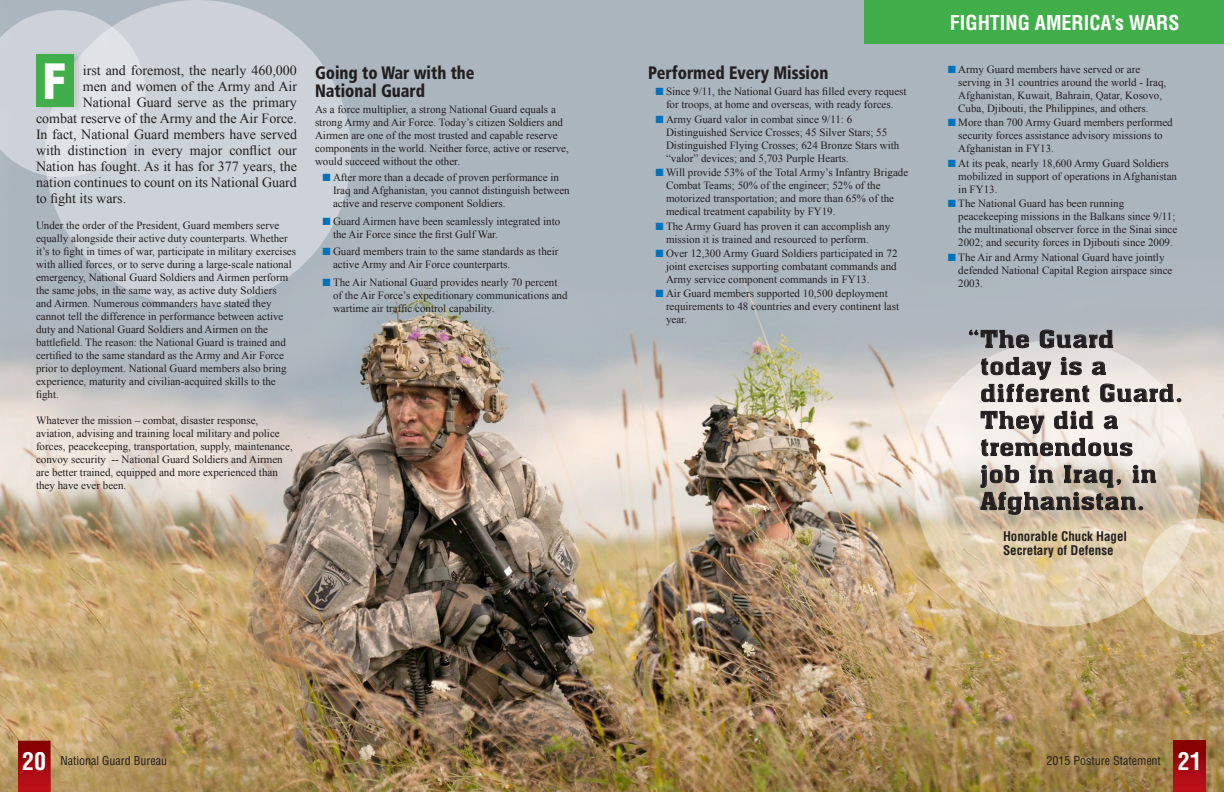
<style>
.page{position:relative;width:1224px;height:792px;background:#fff}
.page>*{position:absolute;margin:0;border:0;box-sizing:border-box;transform-origin:0 0}
.t1{font:900 condensed 47.5px "Helvetica";color:#fff}
._2__Branch_-_heading{font:24px/27px "Ache Wide Normal";letter-spacing:-.01em;color:#231f20}
.t2{font:700 condensed 20px "Helvetica";color:#fff}
._5__Body_headings{font:900 condensed 18px/18px "Frutiger";color:#231f20;scale:.9 1}
._7__Body{font:14px "Times New Roman";color:#231f20}
._9__Caption{font:700 condensed 13px "Helvetica";color:#231f20}
.t3{font:condensed 12px "Helvetica";color:#231f20}
._8__Bullets_of_body{font:11px/13px "Times New Roman";color:#231f20}
._7__Body-2{font:11px/13px "Times New Roman";color:#231f20}
.s1{font-weight:700;font-size:24px;color:#fff}
</style>
<div class="page">
<img style="left:0;top:0;width:1224px;height:792px">
<div style="left:45px;top:0;width:306px;height:307px;background:#ccd2d7;border-radius:50%"></div>
<svg style="left:914px;top:340px;width:287px;height:287px;background:#eae1d5"></svg>
<svg style="left:0;top:10px;width:145px;height:167px;background:#d2d7db"></svg>
<div style="left:1173px;top:741px;width:33px;height:51px;background:linear-gradient(to bottom,#800000,#c2121c)"></div>
<div style="left:18px;top:741px;width:33px;height:51px;background:linear-gradient(to bottom,#800000,#c2121c)"></div>
<div style="left:35px;top:49px;width:49px;height:63px;background:#231f20;opacity:.15"></div>
<div style="left:36px;top:55px;width:38px;height:52px;background:#40ae49"></div>
<div style="left:864px;top:0;width:360px;height:43px;background:#40ae49"></div>
<svg style="left:968px;top:329px;width:61px;height:20px"></svg>
<svg style="left:1039px;top:329px;width:75px;height:20px"></svg>
<svg style="left:981px;top:356px;width:201px;height:47px;background:#cac5c2"></svg>
<svg style="left:980px;top:410px;width:153px;height:47px;background:#ccc6c2"></svg>
<svg style="left:980px;top:464px;width:244px;height:171px;background:#d1bfa2"></svg>
<svg style="left:323px;top:248px;width:7px;height:7px"></svg>
<svg style="left:323px;top:278px;width:7px;height:8px"></svg>
<svg style="left:656px;top:88px;width:7px;height:7px"></svg>
<svg style="left:656px;top:115px;width:7px;height:8px"></svg>
<svg style="left:656px;top:169px;width:7px;height:7px"></svg>
<svg style="left:656px;top:222px;width:7px;height:8px"></svg>
<svg style="left:656px;top:250px;width:7px;height:7px"></svg>
<svg style="left:656px;top:290px;width:7px;height:7px"></svg>
<svg style="left:948px;top:65px;width:8px;height:8px"></svg>
<svg style="left:948px;top:119px;width:8px;height:7px"></svg>
<svg style="left:948px;top:159px;width:8px;height:8px"></svg>
<svg style="left:948px;top:200px;width:8px;height:7px"></svg>
<svg style="left:948px;top:253px;width:8px;height:8px"></svg>
<p class="t1" style="left:43px;top:51px;width:25px">F</p>
<p class="_7__Body" style="left:83px;top:61px;width:216px">irst and foremost, the nearly 460,000</p>
<p class="_7__Body" style="left:83px;top:77px;width:216px">men and women of the Army and Air</p>
<p class="_7__Body" style="left:83px;top:93px;width:216px">National Guard serve as the primary</p>
<p class="_7__Body" style="left:36px;top:109px;width:263px">combat reserve of the Army and the Air Force.</p>
<p class="_7__Body" style="left:36px;top:125px;width:263px">In fact, National Guard members have served</p>
<p class="_7__Body" style="left:36px;top:141px;width:262px">with distinction in every major conflict our</p>
<p class="_7__Body" style="left:36px;top:157px;width:263px">Nation has fought. As it has for 377 years, the</p>
<p class="_7__Body" style="left:36px;top:173px;width:262px">nation continues to count on its National Guard</p>
<p class="_7__Body" style="left:36px;top:189px;width:92px">to fight its wars.</p>
<p class="_7__Body-2" style="left:36px;top:219px;width:262px">Under the order of the President, Guard members serve equally alongside their active duty counterparts. Whether it’s to fight in times of war, participate in military exercises with allied forces, or to serve during a large-scale national emergency, National Guard Soldiers and Airmen perform the same jobs, in the same way, as active duty Soldiers<br>and Airmen. Numerous commanders have stated they cannot tell the difference in performance between active duty and National Guard Soldiers and Airmen on the battlefield. The reason: the National Guard is trained and certified to the same standard as the Army and Air Force prior to deployment. National Guard members also bring experience, maturity and civilian-acquired skills to the fight.</p>
<p class="_7__Body-2" style="left:36px;top:414px;width:258px">Whatever the mission – combat, disaster response, aviation, advising and training local military and police forces, peacekeeping, transportation, supply, maintenance, convoy security -- National Guard Soldiers and Airmen are better trained, equipped and more experienced than they have ever been.</p>
<p class="_5__Body_headings" style="left:315px;top:63px;width:179px">Going to War with the<br>National Guard</p>
<p class="_7__Body-2" style="left:315px;top:103px;width:255px">As a force multiplier, a strong National Guard equals a strong Army and Air Force. Today’s citizen Soldiers and Airmen are one of the most trusted and capable reserve components in the world. Neither force, active or reserve, would succeed without the other.</p>
<p class="_8__Bullets_of_body" style="left:333px;top:171px;width:238px">After more than a decade of proven performance in<br>Iraq and Afghanistan, you cannot distinguish between active and reserve component Soldiers.</p>
<p class="_8__Bullets_of_body" style="left:333px;top:214px;width:229px">Guard Airmen have been seamlessly integrated into the Air Force since the first Gulf War.</p>
<p class="_8__Bullets_of_body" style="left:333px;top:245px;width:227px">Guard members train to the same standards as their active Army and Air Force counterparts.</p>
<p class="_8__Bullets_of_body" style="left:333px;top:275px;width:236px">The Air National Guard provides nearly 70 percent of the Air Force’s expeditionary communications and wartime air traffic control capability.</p>
<p class="_5__Body_headings" style="left:648px;top:63px;width:202px">Performed Every Mission</p>
<p class="_8__Bullets_of_body" style="left:666px;top:85px;width:242px">Since 9/11, the National Guard has filled every request for troops, at home and overseas, with ready forces.</p>
<p class="_8__Bullets_of_body" style="left:666px;top:112px;width:235px">Army Guard valor in combat since 9/11: 6<br>Distinguished Service Crosses; 45 Silver Stars; 55<br>Distinguished Flying Crosses; 624 Bronze Stars with “valor” devices; and 5,703 Purple Hearts.</p>
<p class="_8__Bullets_of_body" style="left:666px;top:166px;width:244px">Will provide 53% of the Total Army’s Infantry Brigade Combat Teams; 50% of the engineer; 52% of the motorized transportation; and more than 65% of the medical treatment capability by FY19.</p>
<p class="_8__Bullets_of_body" style="left:666px;top:219px;width:226px">The Army Guard has proven it can accomplish any mission it is trained and resourced to perform.</p>
<p class="_8__Bullets_of_body" style="left:666px;top:247px;width:233px;text-align:justify">Over 12,300 Army Guard Soldiers participated in 72 joint exercises supporting combatant commands and Army service component commands in FY13.</p>
<p class="_8__Bullets_of_body" style="left:666px;top:287px;width:235px">Air Guard members supported 10,500 deployment requirements to 48 countries and every continent last year.</p>
<p class="t2" style="left:950px;top:10px;width:231px">FIGHTING AMERICA’s WARS</p>
<p class="_8__Bullets_of_body" style="left:958px;top:62px;width:210px">Army Guard members have served or are serving in 31 countries around the world - Iraq, Afghanistan, Kuwait, Bahrain, Qatar, Kosovo, Cuba, Djibouti, the Philippines, and others.</p>
<p class="_8__Bullets_of_body" style="left:958px;top:116px;width:216px">More than 700 Army Guard members performed security forces assistance advisory missions to<br>Afghanistan in FY13.</p>
<p class="_8__Bullets_of_body" style="left:958px;top:156px;width:220px">At its peak, nearly 18,600 Army Guard Soldiers mobilized in support of operations in Afghanistan in FY13.</p>
<p class="_8__Bullets_of_body" style="left:958px;top:197px;width:221px">The National Guard has been running peacekeeping missions in the Balkans since 9/11; the multinational observer force in the Sinai since 2002; and security forces in Djibouti since 2009.</p>
<p class="_8__Bullets_of_body" style="left:958px;top:250px;width:216px">The Air and Army National Guard have jointly defended National Capital Region airspace since<br>2003.</p>
<p class="_2__Branch_-_heading" style="left:980px;top:323px;width:205px;text-indent:-13px">“The Guard today is a different Guard.<br>They did a tremendous<br>job in Iraq, in<br>Afghanistan.</p>
<p class="_9__Caption" style="left:1003px;top:529px;width:126px">Honorable Chuck Hagel</p>
<p class="_9__Caption" style="left:1003px;top:543px;width:112px">Secretary of Defense</p>
<p class="t3" style="left:22px;top:753px;width:146px"><span class="s1">20</span> National Guard Bureau</p>
<p class="t3" style="left:1046px;top:753px;width:157px">2015 Posture Statement <span class="s1">21</span></p>
</div>
